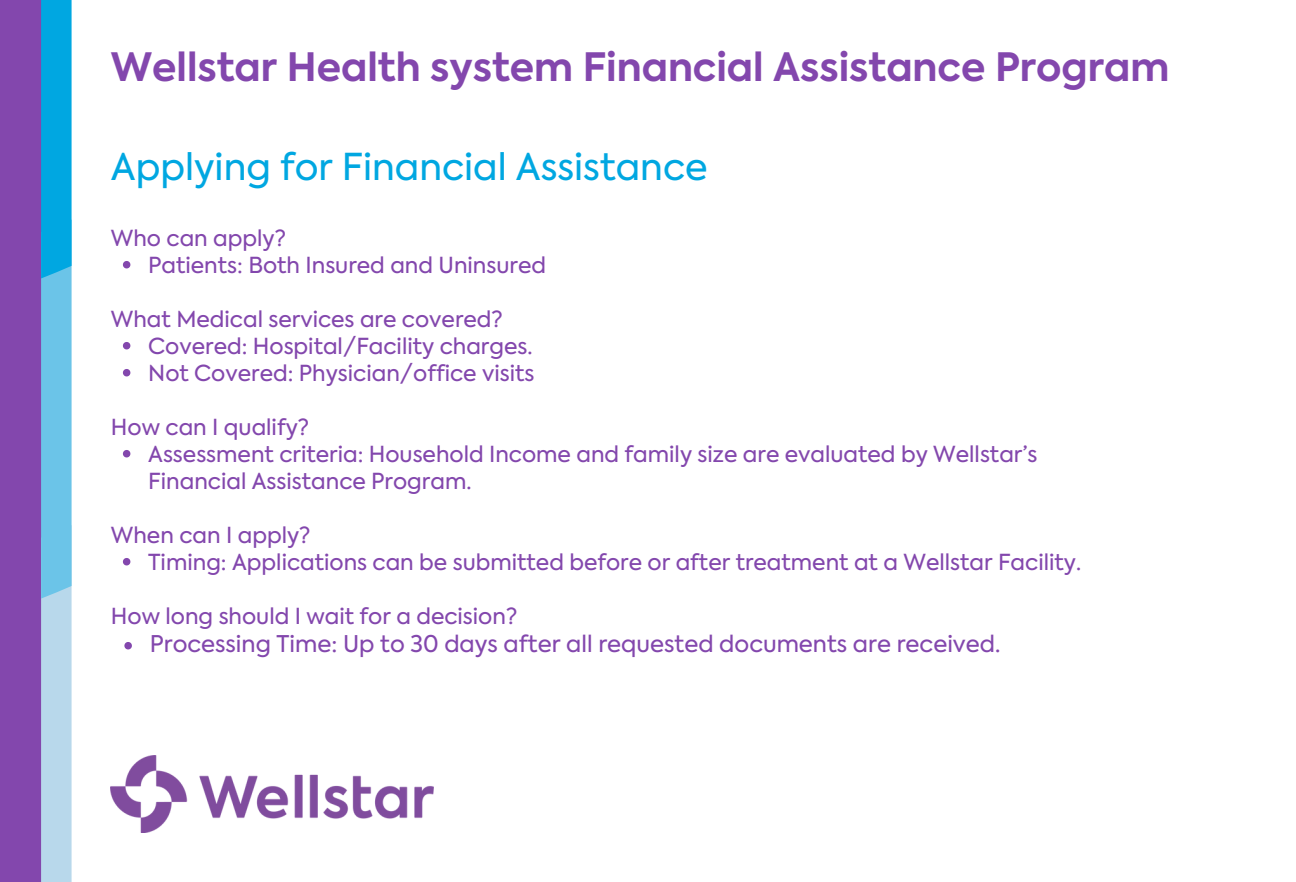
<style>
.page{position:relative;width:1296px;height:882px;background:#fff}
.page>*{position:absolute;margin:0;border:0;box-sizing:border-box;transform-origin:0 0}
.t1{font:700 38.8px "Axiforma";color:#8347ad}
.t2{font:36.8px "Axiforma";color:#00a7e1}
.t3{font:23px "Axiforma";color:#8347ad}
.t4{font:22px/27px "Axiforma";color:#8347ad}
</style>
<div class="page">
<div style="left:0;top:0;width:43px;height:882px;background:#8347ad"></div>
<svg style="left:41px;top:0;width:31px;height:882px;background:#65c2e6"></svg>
<svg style="left:123px;top:261px;width:7px;height:7px"></svg>
<svg style="left:123px;top:342px;width:7px;height:7px"></svg>
<svg style="left:123px;top:369px;width:7px;height:7px"></svg>
<svg style="left:123px;top:450px;width:7px;height:7px"></svg>
<svg style="left:123px;top:558px;width:7px;height:7px"></svg>
<svg style="left:124px;top:642px;width:8px;height:7px"></svg>
<img style="left:111px;top:756px;width:322px;height:76px">
<p class="t1" style="left:111px;top:40px;width:1060px">Wellstar Health system Financial Assistance Program</p>
<p class="t2" style="left:111px;top:142px;width:598px">Applying for Financial Assistance</p>
<h1 class="t4" style="left:111px;top:225px;width:177px">Who can apply?</h1>
<h2 class="t4" style="left:148px;top:252px;width:399px">Patients: Both Insured and Uninsured</h2>
<p class="t4" style="left:111px;top:306px;width:393px">What Medical services are covered?</p>
<p class="t4" style="left:148px;top:333px;width:386px">Covered: Hospital/Facility charges.</p>
<p class="t4" style="left:148px;top:360px;width:388px">Not Covered: Physician/office visits</p>
<p class="t4" style="left:111px;top:414px;width:200px">How can I qualify?</p>
<p class="t4" style="left:148px;top:441px;width:891px">Assessment criteria: Household Income and family size are evaluated by Wellstar’s<br>Financial Assistance Program.</p>
<p class="t4" style="left:111px;top:522px;width:201px">When can I apply?</p>
<p class="t4" style="left:148px;top:549px;width:934px">Timing: Applications can be submitted before or after treatment at a Wellstar Facility.</p>
<p class="t4" style="left:111px;top:603px;width:408px">How long should I wait for a decision?</p>
<p class="t3" style="left:150px;top:629px;width:852px">Processing Time: Up to 30 days after all requested documents are received.</p>
</div>
